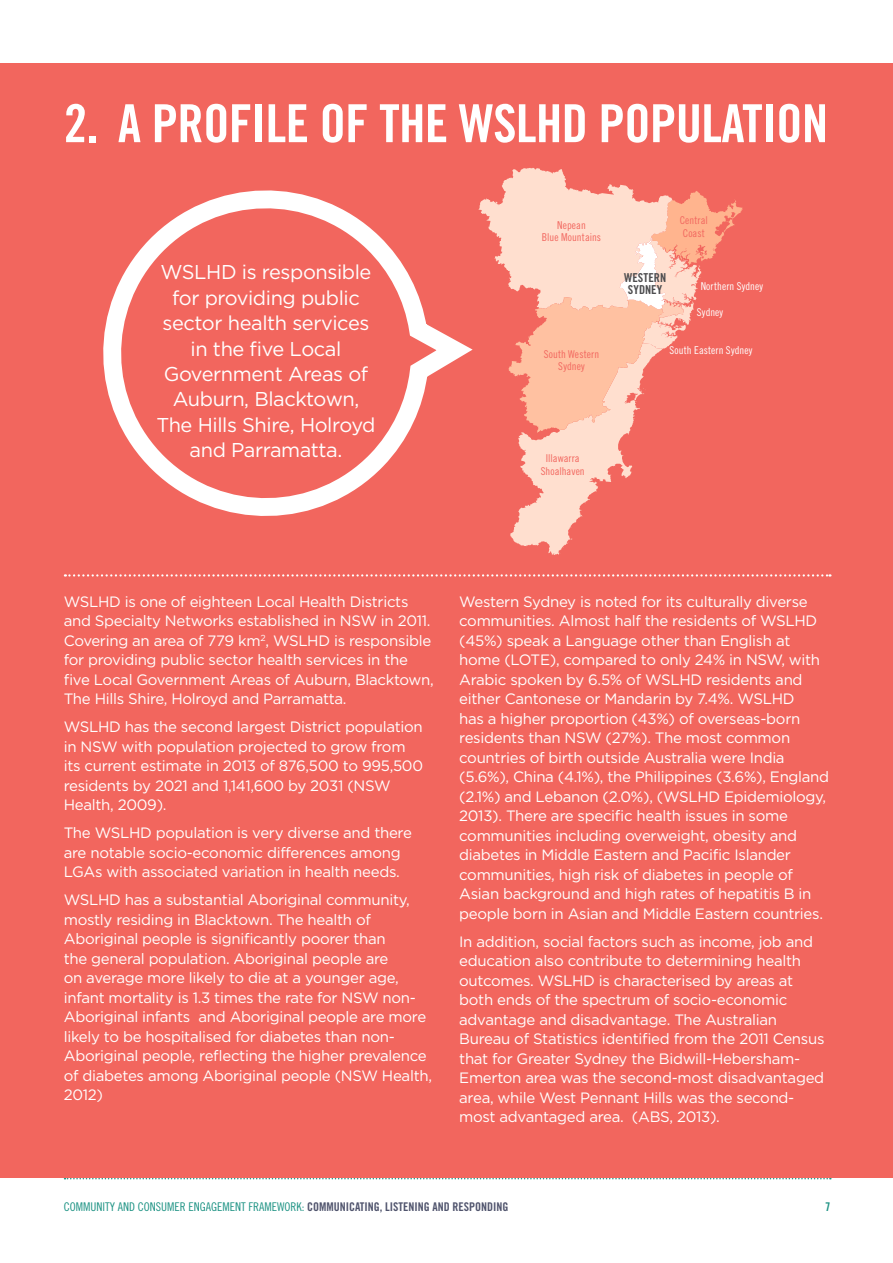
<style>
.page{position:relative;width:893px;height:1263px;background:#fff}
.page>*{position:absolute;margin:0;border:0;box-sizing:border-box;transform-origin:0 0}
.t1{font:52.5px "Trade Gothic Bold Cond Twenty";letter-spacing:-.01em;color:#fff}
.t2{font:19.95px/25.3px "Gotham";letter-spacing:-.02em;color:#fff;text-align:center}
.t3{font:15px/19.5px "Gotham";letter-spacing:-.02em;color:#fff}
.t4{font:12.3px/12.3px "Trade Gothic Bold Cond Twenty";letter-spacing:.01em;color:#4d4d4f;text-align:center}
.t5{font:12px "Trade Gothic Cond Eighteen";color:#1e9384}
.t6{font:12px "Trade Gothic Bold Cond Twenty";color:#1e9384}
.t7{font:10.8px/12.3px "Trade Gothic Cond Eighteen";letter-spacing:.01em;color:#f2665e;text-align:center}
.t8{font:10.8px "Trade Gothic Cond Eighteen";letter-spacing:.01em;color:#fff}
.s1{font-family:"Trade Gothic Bold Cond Twenty";color:#50546d}
</style>
<div class="page">
<svg style="left:65px;top:1178px;width:766px;height:1px"></svg>
<div style="left:0;top:64px;width:893px;height:1114px;background:#f2665e"></div>
<svg style="left:65px;top:574px;width:765px;height:3px"></svg>
<svg style="left:103px;top:190px;width:370px;height:326px"></svg>
<svg style="left:478px;top:168px;width:265px;height:387px"></svg>
<h1 class="t1" style="left:64px;top:92px;width:766px">2. A PROFILE OF THE WSLHD POPULATION</h1>
<h2 class="t2" style="left:156px;top:259px;width:221px">WSLHD is responsible for providing public sector health services in the five Local<br>Government Areas of<br>Auburn, Blacktown,<br>The Hills Shire, Holroyd and Parramatta.</h2>
<p class="t7" style="left:542px;top:219px;width:61px">Nepean<br>Blue Mountains</p>
<p class="t7" style="left:544px;top:348px;width:57px">South Western<br>Sydney</p>
<p class="t7" style="left:680px;top:214px;width:30px;text-align:left">Central<br>Coast</p>
<p class="t4" style="left:624px;top:271px;width:44px">WESTERN<br>SYDNEY</p>
<p class="t8" style="left:701px;top:279px;width:64px">Northern Sydney</p>
<p class="t8" style="left:697px;top:306px;width:28px">Sydney</p>
<p class="t8" style="left:670px;top:344px;width:84px">South Eastern Sydney</p>
<p class="t7" style="left:541px;top:452px;width:45px">Illawarra<br>Shoalhaven</p>
<p class="t3" style="left:64px;top:591px;width:371px">WSLHD is one of eighteen Local Health Districts and Specialty Networks established in NSW in 2011.<br>Covering an area of 779 km<sup>2</sup>, WSLHD is responsible for providing public sector health services in the five Local Government Areas of Auburn, Blacktown, The Hills Shire, Holroyd and Parramatta.</p>
<p class="t3" style="left:64px;top:717px;width:361px">WSLHD has the second largest District population in NSW with population projected to grow from its current estimate in 2013 of 876,500 to 995,500 residents by 2021 and 1,141,600 by 2031 (NSW Health, 2009).</p>
<p class="t3" style="left:64px;top:823px;width:350px">The WSLHD population is very diverse and there are notable socio-economic differences among<br>LGAs with associated variation in health needs.</p>
<p class="t3" style="left:64px;top:890px;width:370px">WSLHD has a substantial Aboriginal community, mostly residing in Blacktown. The health of Aboriginal people is significantly poorer than<br>the general population. Aboriginal people are<br>on average more likely to die at a younger age, infant mortality is 1.3 times the rate for NSW non-Aboriginal infants and Aboriginal people are more likely to be hospitalised for diabetes than non-Aboriginal people, reflecting the higher prevalence of diabetes among Aboriginal people (NSW Health, 2012)</p>
<p class="t3" style="left:459px;top:591px;width:371px">Western Sydney is noted for its culturally diverse communities. Almost half the residents of WSLHD (45%) speak a Language other than English at home (LOTE), compared to only 24% in NSW, with Arabic spoken by 6.5% of WSLHD residents and either Cantonese or Mandarin by 7.4%. WSLHD<br>has a higher proportion (43%) of overseas-born residents than NSW (27%). The most common countries of birth outside Australia were India (5.6%), China (4.1%), the Philippines (3.6%), England (2.1%) and Lebanon (2.0%), (WSLHD Epidemiology, 2013). There are specific health issues in some communities including overweight, obesity and diabetes in Middle Eastern and Pacific Islander communities, high risk of diabetes in people of Asian background and high rates of hepatitis B in people born in Asian and Middle Eastern countries.</p>
<p class="t3" style="left:459px;top:931px;width:367px">In addition, social factors such as income, job and education also contribute to determining health outcomes. WSLHD is characterised by areas at both ends of the spectrum of socio-economic advantage and disadvantage. The Australian Bureau of Statistics identified from the 2011 Census that for Greater Sydney the Bidwill-Hebersham-Emerton area was the second-most disadvantaged area, while West Pennant Hills was the second&shy;most advantaged area. (ABS, 2013).</p>
<p class="t5" style="left:64px;top:1199px;width:446px">COMMUNITY AND CONSUMER ENGAGEMENT FRAMEWORK: <span class="s1">COMMUNICATING, LISTENING AND RESPONDING</span></p>
<p class="t6" style="left:825px;top:1199px;width:7px">7</p>
</div>
